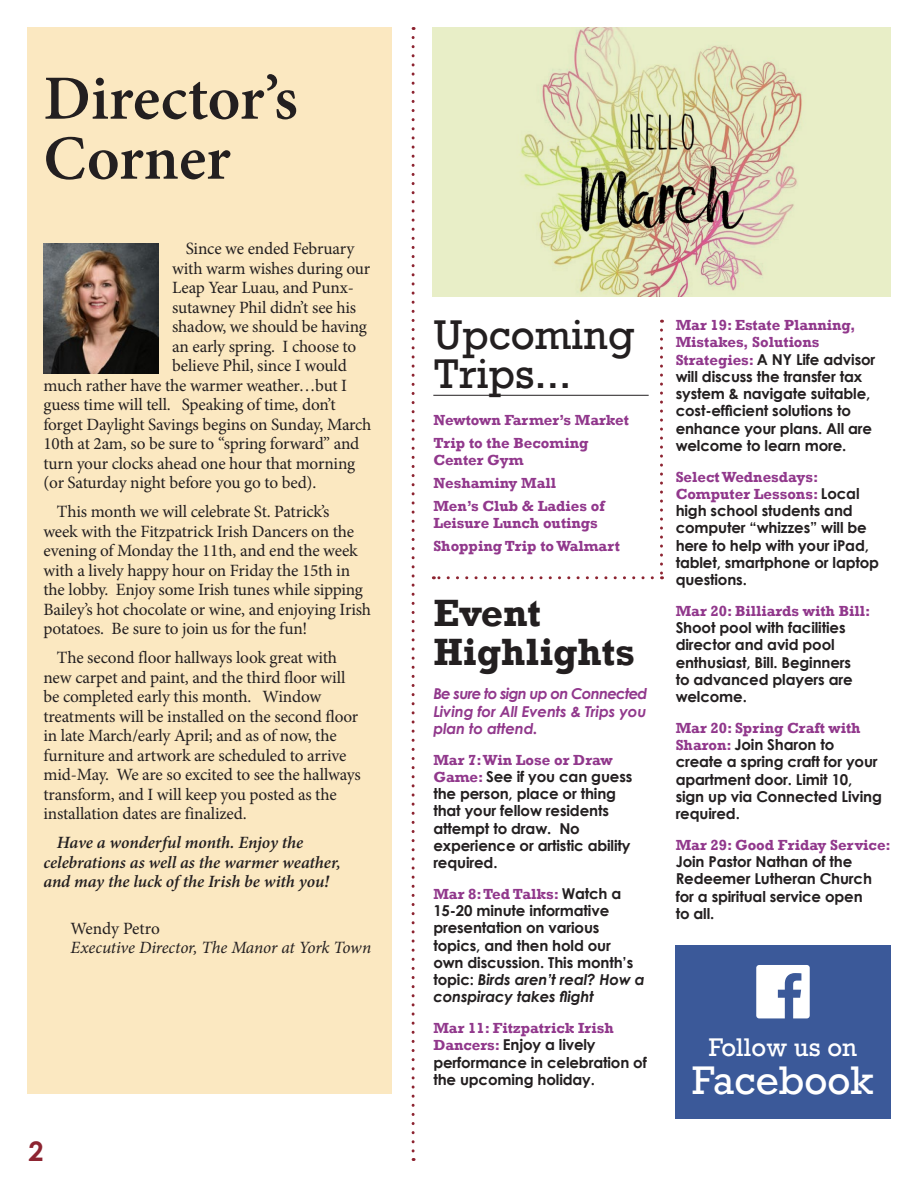
<style>
.page{position:relative;width:918px;height:1188px;background:#fff}
.page>*{position:absolute;margin:0;border:0;box-sizing:border-box;transform-origin:0 0}
.t1{font:600 63px/60px "Minion Pro";color:#231f20}
.t2{font:39px/39px "Rockwell";color:#231f20}
.t3{font:700 39px/39px "Rockwell";color:#231f20}
.t4{font:37.5px "Rockwell";color:#fff}
.subhead{font:700 27px "Century Gothic";color:#8d2431}
.t5{font:24px "Rockwell";color:#fff}
.t6{font:17.25px/19.5px "Minion Pro";letter-spacing:-.015em;color:#231f20}
.t7{font:italic 600 17.25px/19.5px "Minion Pro";letter-spacing:-.005em;color:#231f20}
.t8{font:italic 17.25px/19.5px "Minion Pro";letter-spacing:-.01em;color:#231f20}
.t9{font:700 15px/17.2px "Century Gothic";letter-spacing:-.01em;color:#231f20}
.t10{font:700 15px/16.5px "Rockwell";color:#91388c}
.t11{font:italic 700 15px/17.2px "Century Gothic";letter-spacing:-.01em;color:#91388c;text-align:justify}
.s1{font-style:normal}
.s2{font-family:"Rockwell";color:#91388c}
.s3{font-style:italic}
</style>
<div class="page">
<svg style="left:412px;top:37px;width:3px;height:1124px"></svg>
<div style="left:27px;top:27px;width:365px;height:1067px;background:#fbe8c1"></div>
<img style="left:43px;top:244px;width:116px;height:130px">
<hr style="left:433px;top:395px;width:216px;height:1px;background:#231f20">
<svg style="left:660px;top:330px;width:3px;height:249px"></svg>
<svg style="left:433px;top:576px;width:219px;height:3px"></svg>
<div style="left:432px;top:27px;width:459px;height:270px;background:#e8eec7"></div>
<img style="left:521px;top:27px;width:281px;height:270px">
<div style="left:675px;top:945px;width:216px;height:173px;background:#3b5999"></div>
<svg style="left:756px;top:965px;width:54px;height:53px"></svg>
<p class="t1" style="left:43px;top:68px;width:256px">Director’s<br>Corner</p>
<p class="t6" style="left:186px;top:239px;width:170px">Since we ended February</p>
<p class="t6" style="left:172px;top:258px;width:200px">with warm wishes during our</p>
<p class="t6" style="left:172px;top:278px;width:183px">Leap Year Luau, and Punx-</p>
<p class="t6" style="left:172px;top:297px;width:186px">sutawney Phil didn’t see his</p>
<p class="t6" style="left:172px;top:317px;width:196px">shadow, we should be having</p>
<p class="t6" style="left:172px;top:336px;width:186px">an early spring. I choose to</p>
<p class="t6" style="left:172px;top:356px;width:176px">believe Phil, since I would</p>
<p class="t6" style="left:43px;top:375px;width:305px">much rather have the warmer weather…but I</p>
<p class="t6" style="left:43px;top:395px;width:294px">guess time will tell. Speaking of time, don’t</p>
<p class="t6" style="left:43px;top:414px;width:330px">forget Daylight Savings begins on Sunday, March</p>
<p class="t6" style="left:43px;top:434px;width:317px">10th at 2am, so be sure to “spring forward” and</p>
<p class="t6" style="left:43px;top:453px;width:313px">turn your clocks ahead one hour that morning</p>
<p class="t6" style="left:43px;top:473px;width:274px">(or Saturday night before you go to bed).</p>
<p class="t6" style="left:43px;top:502px;width:329px;text-indent:14px">This month we will celebrate St. Patrick’s<br>week with the Fitzpatrick Irish Dancers on the evening of Monday the 11th, and end the week with a lively happy hour on Friday the 15th in the lobby. Enjoy some Irish tunes while sipping Bailey’s hot chocolate or wine, and enjoying Irish potatoes. Be sure to join us for the fun!</p>
<p class="t6" style="left:43px;top:648px;width:319px;text-indent:14px">The second floor hallways look great with new carpet and paint, and the third floor will be completed early this month. Window treatments will be installed on the second floor in late March/early April; and as of now, the furniture and artwork are scheduled to arrive mid-May. We are so excited to see the hallways transform, and I will keep you posted as the installation dates are finalized.</p>
<p class="t7" style="left:43px;top:833px;width:299px;text-indent:14px">Have a wonderful month. Enjoy the celebrations as well as the warmer weather, and may the luck of the Irish be with you!</p>
<p class="t8" style="left:70px;top:918px;width:302px"><span class="s1">Wendy Petro<br></span>Executive Director, The Manor at York Town</p>
<p class="subhead" style="left:28px;top:1134px;width:17px">2</p>
<p class="t2" style="left:433px;top:316px;width:203px">Upcoming<br>Trips...</p>
<p class="t10" style="left:433px;top:412px;width:197px">Newtown Farmer’s Market</p>
<p class="t10" style="left:433px;top:435px;width:157px">Trip to the Becoming<br>Center Gym</p>
<p class="t10" style="left:433px;top:475px;width:124px">Neshaminy Mall</p>
<p class="t10" style="left:433px;top:498px;width:173px">Men’s Club &amp; Ladies of<br>Leisure Lunch outings</p>
<p class="t10" style="left:433px;top:538px;width:188px">Shopping Trip to Walmart</p>
<p class="t3" style="left:433px;top:593px;width:203px">Event<br>Highlights</p>
<p class="t11" style="left:433px;top:685px;width:216px">Be sure to sign up on Connected Living for All Events &amp; Trips you plan to attend.</p>
<p class="t9" style="left:433px;top:750px;width:201px"><span class="s2">Mar 7: Win Lose or Draw<br>Game:</span> See if you can guess the person, place or thing that your fellow residents attempt to draw. No experience or artistic ability required.</p>
<p class="t9" style="left:433px;top:884px;width:213px"><span class="s2">Mar 8: Ted Talks:</span> Watch a<br>15-20 minute informative presentation on various topics, and then hold our own discussion. This month’s topic: <span class="s3">Birds aren’t real? How a conspiracy takes flight</span></p>
<p class="t9" style="left:433px;top:1019px;width:215px"><span class="s2">Mar 11: Fitzpatrick Irish<br>Dancers:</span> Enjoy a lively performance in celebration of the upcoming holiday.</p>
<p class="t9" style="left:676px;top:316px;width:201px"><span class="s2">Mar 19: Estate Planning,<br>Mistakes, Solutions<br>Strategies:</span> A NY Life advisor will discuss the transfer tax system &amp; navigate suitable, cost-efficient solutions to enhance your plans. All are welcome to learn more.</p>
<p class="t9" style="left:676px;top:467px;width:205px"><span class="s2">Select Wednesdays:<br>Computer Lessons:</span> Local high school students and computer “whizzes” will be here to help with your iPad, tablet, smartphone or laptop questions.</p>
<p class="t9" style="left:676px;top:601px;width:196px"><span class="s2">Mar 20: Billiards with Bill:<br></span>Shoot pool with facilities director and avid pool enthusiast, Bill. Beginners<br>to advanced players are welcome.</p>
<p class="t9" style="left:676px;top:718px;width:208px"><span class="s2">Mar 20: Spring Craft with<br>Sharon:</span> Join Sharon to create a spring craft for your apartment door. Limit 10, sign up via Connected Living required.</p>
<p class="t9" style="left:676px;top:835px;width:217px"><span class="s2">Mar 29: Good Friday Service:<br></span>Join Pastor Nathan of the<br>Redeemer Lutheran Church for a spiritual service open<br>to all.</p>
<p class="t5" style="left:709px;top:1032px;width:150px">Follow us on</p>
<p class="t4" style="left:692px;top:1057px;width:183px">Facebook</p>
</div>
